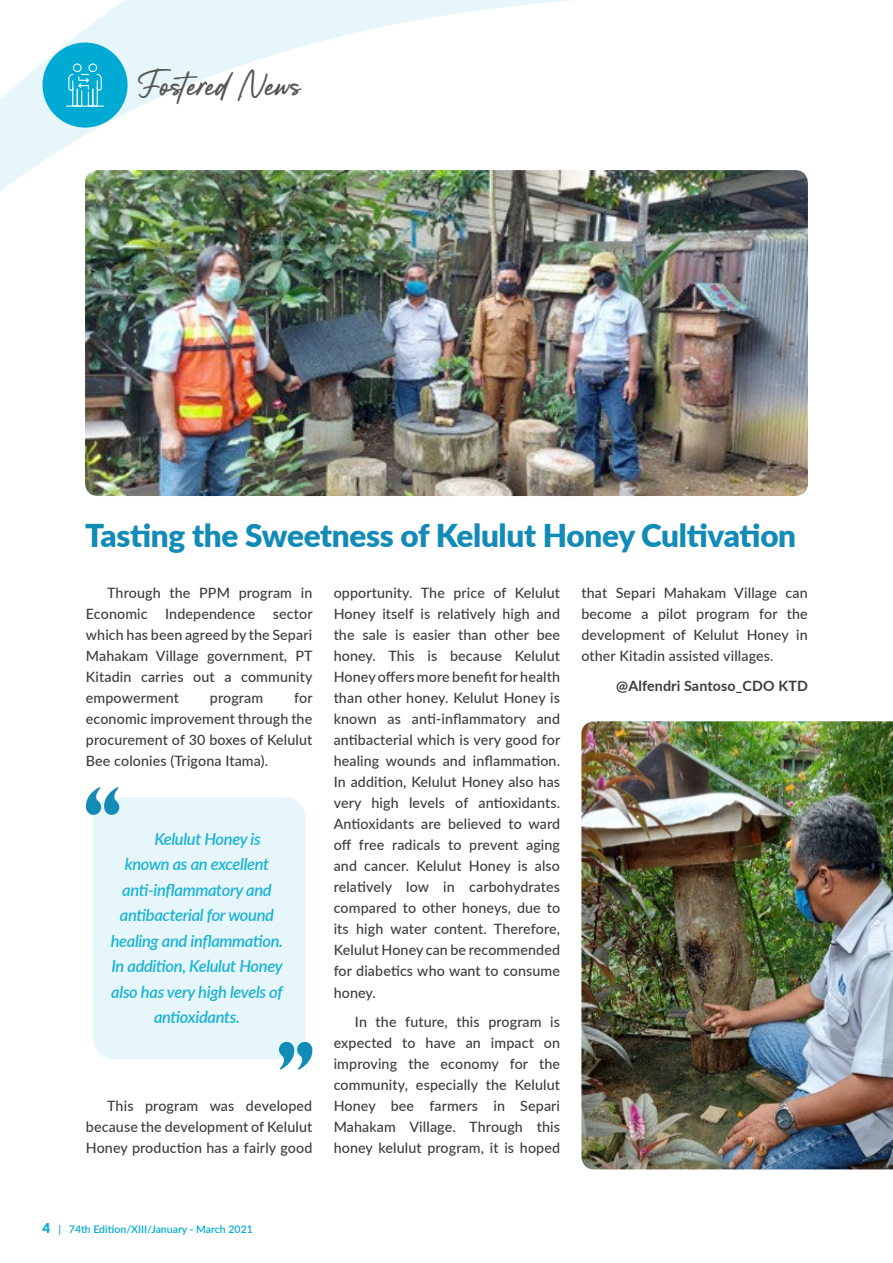
<style>
.page{position:relative;width:893px;height:1263px;background:#fff}
.page>*{position:absolute;margin:0;border:0;box-sizing:border-box;transform-origin:0 0}
.t1{font:42px "Lancaste Script";color:#575756}
.t2{font:900 31.5px "Lato";letter-spacing:-.01em;color:#138bb7}
.t3{font:italic 600 16.5px "Lato";letter-spacing:-.02em;color:#1ab3d6}
.t4{font:500 14.25px/21px "Lato";letter-spacing:.01em;color:#3c3c3b;text-align:justify}
.t5{font:700 14.25px "Lato";letter-spacing:.01em;color:#3c3c3b}
.t6{font:600 10.5px "Lato";color:#00aad2}
.s1{font-weight:900;font-size:13.5px}
</style>
<div class="page">
<svg style="left:0;top:0;width:572px;height:192px"></svg>
<div style="left:43px;top:43px;width:85px;height:85px;background:#00aad2;border-radius:50%"></div>
<div style="left:93px;top:797px;width:213px;height:262px;background:#e6f6fa;border-radius:21px"></div>
<svg style="left:86px;top:787px;width:33px;height:28px"></svg>
<svg style="left:279px;top:1042px;width:33px;height:28px"></svg>
<svg style="left:68px;top:63px;width:34px;height:43px"></svg>
<hr style="left:66px;top:106px;width:38px;height:1px;background:#fff">
<img style="left:85px;top:170px;width:723px;height:326px">
<img style="left:581px;top:721px;width:312px;height:448px">
<h1 class="t1" style="left:138px;top:56px;width:164px">Fostered News</h1>
<h2 class="t2" style="left:85px;top:512px;width:713px">Tasting the Sweetness of Kelulut Honey Cultivation</h2>
<p class="t4" style="left:86px;top:582px;width:228px;text-indent:21px">Through the PPM program in Economic Independence sector which has been agreed by the Separi Mahakam Village government, PT Kitadin carries out a community empowerment</p>
<p class="t4" style="left:334px;top:582px;width:228px">opportunity. The price of Kelulut Honey itself is relatively high and the sale is easier than other bee honey. This is because Kelulut Honey offers more benefit for health than other honey. Kelulut Honey is known as anti-inflammatory and antibacterial which is very good for healing wounds and inflammation.<br>In addition, Kelulut Honey also has very high levels of antioxidants.<br>Antioxidants are believed to ward off free radicals to prevent aging and cancer. Kelulut Honey is also relatively low in carbohydrates compared to other honeys, due to its high water content. Therefore, Kelulut Honey can be recommended for diabetics who want to consume honey.</p>
<p class="t4" style="left:334px;top:1011px;width:228px;text-indent:21px">In the future, this program is expected to have an impact on improving the economy for the community, especially the Kelulut Honey bee farmers in Separi Mahakam Village. Through this honey kelulut program, it is hoped</p>
<p class="t4" style="left:581px;top:582px;width:228px">that Separi Mahakam Village can become a pilot program for the development of Kelulut Honey in other Kitadin assisted villages.</p>
<p class="t5" style="left:616px;top:675px;width:193px">@Alfendri Santoso_CDO KTD</p>
<p class="t4" style="left:86px;top:687px;width:228px;text-indent:208px">for economic improvement through the procurement of 30 boxes of Kelulut Bee colonies (Trigona Itama).</p>
<p class="t4" style="left:210px;top:687px;width:55px">program</p>
<p class="t3" style="left:154px;top:827px;width:108px">Kelulut Honey is</p>
<p class="t3" style="left:125px;top:852px;width:146px">known as an excellent</p>
<p class="t3" style="left:122px;top:878px;width:151px">anti-inflammatory and</p>
<p class="t3" style="left:120px;top:903px;width:156px">antibacterial for wound</p>
<p class="t3" style="left:111px;top:929px;width:174px">healing and inflammation.</p>
<p class="t3" style="left:111px;top:954px;width:173px">In addition, Kelulut Honey</p>
<p class="t3" style="left:111px;top:980px;width:173px">also has very high levels of</p>
<p class="t3" style="left:154px;top:1005px;width:87px">antioxidants.</p>
<p class="t4" style="left:86px;top:1095px;width:228px;text-indent:21px">This program was developed because the development of Kelulut Honey production has a fairly good</p>
<p class="t6" style="left:43px;top:1222px;width:212px"><span class="s1">4</span> | 74th Edition/XIII/January - March 2021</p>
</div>
